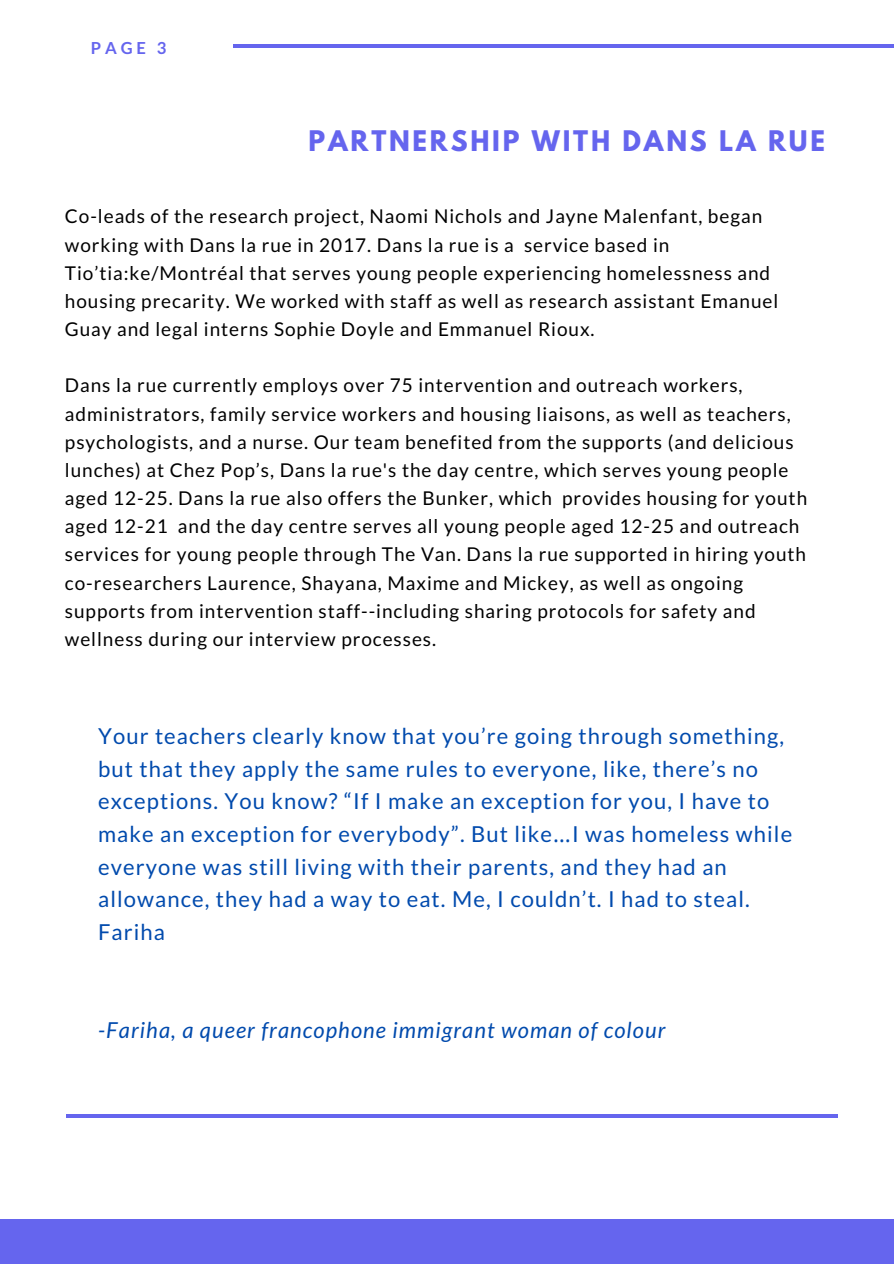
<style>
.page{position:relative;width:894px;height:1264px;background:#fff}
.page>*{position:absolute;margin:0;border:0;box-sizing:border-box;transform-origin:0 0}
.t1{font:700 25.05px "League Spartan";letter-spacing:.11em;color:#6565ee}
.t2{font:22.05px/32.7px "Lato";letter-spacing:.05em;color:#004aad}
.t3{font:italic 22.05px "Lato";letter-spacing:.05em;color:#004aad}
.t4{font:19.05px/28.2px "Lato";letter-spacing:.05em;color:#000}
.t5{font:700 16.5px "Lato";color:#6565ee}
.s1{font-family:"Noto Sans Gurmukhi"}
</style>
<div class="page">
<hr style="left:233px;top:44px;width:660px;height:4px;background:#6565ee">
<hr style="left:66px;top:1114px;width:772px;height:3px;background:#6565ee">
<div style="left:0;top:1219px;width:893px;height:44px;background:#6565ee"></div>
<p class="t5" style="left:91px;top:38px;width:77px">PAGE 3</p>
<p class="t1" style="left:308px;top:129px;width:517px">PARTNERSHIP WITH DANS LA RUE</p>
<p class="t4" style="left:65px;top:202px;width:714px">Co-leads of the research project, Naomi Nichols and Jayne Malenfant, began working with Dans la rue in 2017. Dans la rue is a service based in Tio’tia:ke/Montréal that serves young people experiencing homelessness and housing precarity. We worked with staff as well as research assistant Emanuel Guay and legal interns Sophie Doyle and Emmanuel Rioux.</p>
<p class="t4" style="left:65px;top:371px;width:743px">Dans la rue currently employs over 75 intervention and outreach workers, administrators, family service workers and housing liaisons, as well as teachers, psychologists, and a nurse. Our team benefited from the supports (and delicious lunches) at Chez Pop’s, Dans la rue's the day centre, which serves young people aged 12-25. Dans la rue also offers the Bunker, which provides housing for youth aged 12-21 and the day centre serves all young people aged 12-25 and outreach services for young people through The Van. Dans la rue supported in hiring youth co-researchers Laurence, Shayana, Maxime and Mickey, as well as ongoing supports from intervention staff--including sharing protocols for safety and wellness during our interview processes.</p>
<p class="t2" style="left:98px;top:719px;width:695px">Your teachers clearly know that you’re going through something, but that they apply the same rules to everyone, like, there’s no exceptions. You know? “If I make an exception for you, I have to make an exception for everybody”. But like<span class="s1">…</span>I was homeless while everyone was still living with their parents, and they had an allowance, they had a way to eat. Me, I couldn’t. I had to steal.</p>
<p class="t2" style="left:98px;top:915px;width:68px">Fariha</p>
<p class="t3" style="left:98px;top:1016px;width:568px">-Fariha, a queer francophone immigrant woman of colour</p>
</div>
